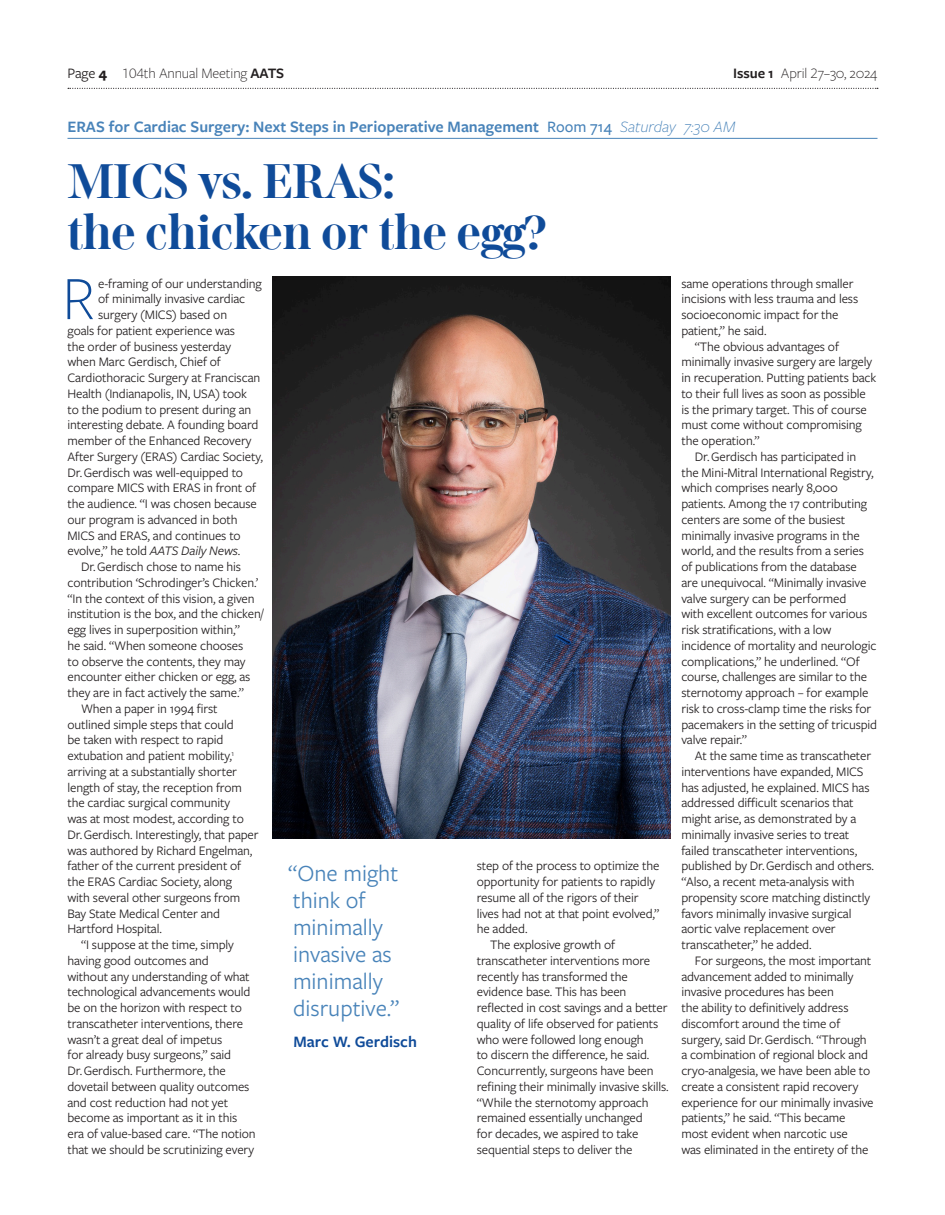
<style>
.page{position:relative;width:945px;height:1215px;background:#fff}
.page>*{position:absolute;margin:0;border:0;box-sizing:border-box;transform-origin:0 0}
.Drop_cap_5_light{font:300 63.9px "Freight Sans Pro";color:#0f4b99}
.Headline_2{font:700 48px/51px "Venti Quattro";letter-spacing:.01em;color:#0f4b99}
.Quote_1{font:24px/27px "Freight Sans Pro";color:#4883b9}
.Bar_Information{font:600 16.5px "Freight Sans Pro";color:#4883b9}
.Quotee_1_copy{font:600 16.5px "Freight Sans Pro";color:#0f4b99}
.t1{font:300 15px "Freight Sans Pro";letter-spacing:-.01em;color:#231f20}
.Body_FREIGHT{font:13.5px/15.8px "Freight Sans Pro";letter-spacing:-.01em;color:#231f20}
.Drop_cap_5_light-2{font:13.5px "Freight Sans Pro";letter-spacing:-.01em;color:#231f20}
.s1{font-weight:400}
.s2{font-weight:700}
.s3{font-weight:600}
.s4{font-weight:500}
.s5{font-weight:300;font-style:italic}
.s6{font-style:italic}
</style>
<div class="page">
<svg style="left:68px;top:88px;width:810px;height:1px"></svg>
<hr style="left:68px;top:138px;width:810px;height:1px;background:#4883b9">
<img style="left:273px;top:276px;width:398px;height:563px">
<p class="t1" style="left:68px;top:63px;width:218px"><span class="s1">Page</span> <span class="s2">4</span> 104th Annual Meeting <span class="s3">AATS</span></p>
<p class="t1" style="left:733px;top:63px;width:146px"><span class="s3">Issue 1</span> April 27–30, 2024</p>
<p class="Bar_Information" style="left:68px;top:115px;width:670px">ERAS for Cardiac Surgery: Next Steps in Perioperative Management <span class="s4">Room 714</span> <span class="s5">Saturday 7:30 AM</span></p>
<p class="Headline_2" style="left:68px;top:155px;width:481px">MICS vs. ERAS:<br>the chicken or the egg?</p>
<p class="Drop_cap_5_light" style="left:62px;top:256px;width:34px">R</p>
<p class="Drop_cap_5_light-2" style="left:98px;top:274px;width:165px">e-framing of our understanding</p>
<p class="Body_FREIGHT" style="left:681px;top:275px;width:178px">same operations through smaller incisions with less trauma and less socioeconomic impact for the patient,” he said.</p>
<p class="Body_FREIGHT" style="left:681px;top:338px;width:196px;text-indent:14px">“The obvious advantages of minimally invasive surgery are largely in recuperation. Putting patients back to their full lives as soon as possible is the primary target. This of course must come without compromising the operation.”</p>
<p class="Body_FREIGHT" style="left:681px;top:448px;width:197px;text-indent:14px">Dr. Gerdisch has participated in<br>the Mini-Mitral International Registry, which comprises nearly 8,000 patients. Among the 17 contributing centers are some of the busiest minimally invasive programs in the world, and the results from a series of publications from the database<br>are unequivocal. “Minimally invasive valve surgery can be performed<br>with excellent outcomes for various risk stratifications, with a low incidence of mortality and neurologic complications,” he underlined. “Of course, challenges are similar to the sternotomy approach – for example risk to cross-clamp time the risks for pacemakers in the setting of tricuspid valve repair.”</p>
<p class="Body_FREIGHT" style="left:681px;top:747px;width:194px;text-indent:14px">At the same time as transcatheter interventions have expanded, MICS has adjusted, he explained. MICS has addressed difficult scenarios that might arise, as demonstrated by a minimally invasive series to treat failed transcatheter interventions, published by Dr. Gerdisch and others. “Also, a recent meta-analysis with propensity score matching distinctly favors minimally invasive surgical aortic valve replacement over transcatheter,” he added.</p>
<p class="Body_FREIGHT" style="left:681px;top:952px;width:194px;text-indent:14px">For surgeons, the most important advancement added to minimally invasive procedures has been<br>the ability to definitively address discomfort around the time of surgery, said Dr. Gerdisch. “Through a combination of regional block and cryo-analgesia, we have been able to create a consistent rapid recovery experience for our minimally invasive patients,” he said. “This became most evident when narcotic use<br>was eliminated in the entirety of the</p>
<p class="Drop_cap_5_light-2" style="left:98px;top:290px;width:149px">of minimally invasive cardiac</p>
<p class="Drop_cap_5_light-2" style="left:98px;top:306px;width:130px">surgery (MICS) based on</p>
<p class="Drop_cap_5_light-2" style="left:68px;top:321px;width:169px">goals for patient experience was</p>
<p class="Drop_cap_5_light-2" style="left:68px;top:337px;width:165px">the order of business yesterday</p>
<p class="Drop_cap_5_light-2" style="left:68px;top:353px;width:155px">when Marc Gerdisch, Chief of</p>
<p class="Drop_cap_5_light-2" style="left:68px;top:369px;width:194px">Cardiothoracic Surgery at Franciscan</p>
<p class="Drop_cap_5_light-2" style="left:68px;top:384px;width:181px">Health (Indianapolis, IN, USA) took</p>
<p class="Drop_cap_5_light-2" style="left:68px;top:400px;width:185px">to the podium to present during an</p>
<p class="Drop_cap_5_light-2" style="left:68px;top:416px;width:193px">interesting debate. A founding board</p>
<p class="Drop_cap_5_light-2" style="left:68px;top:432px;width:186px">member of the Enhanced Recovery</p>
<p class="Drop_cap_5_light-2" style="left:68px;top:447px;width:197px">After Surgery (ERAS) Cardiac Society,</p>
<p class="Drop_cap_5_light-2" style="left:68px;top:463px;width:177px">Dr. Gerdisch was well-equipped to</p>
<p class="Drop_cap_5_light-2" style="left:68px;top:479px;width:190px">compare MICS with ERAS in front of</p>
<p class="Drop_cap_5_light-2" style="left:68px;top:495px;width:191px">the audience. “I was chosen because</p>
<p class="Drop_cap_5_light-2" style="left:68px;top:510px;width:172px">our program is advanced in both</p>
<p class="Drop_cap_5_light-2" style="left:68px;top:526px;width:175px">MICS and ERAS, and continues to</p>
<p class="Drop_cap_5_light-2" style="left:68px;top:542px;width:174px">evolve,” he told <span class="s6">AATS Daily News</span>.</p>
<p class="Body_FREIGHT" style="left:68px;top:558px;width:198px;text-indent:14px">Dr. Gerdisch chose to name his contribution ‘Schrodinger’s Chicken.’ “In the context of this vision, a given institution is the box, and the chicken/ egg lives in superposition within,”<br>he said. “When someone chooses<br>to observe the contents, they may encounter either chicken or egg, as they are in fact actively the same.”</p>
<p class="Body_FREIGHT" style="left:68px;top:700px;width:193px;text-indent:14px">When a paper in 1994 first outlined simple steps that could<br>be taken with respect to rapid extubation and patient mobility,<sup>1 </sup>arriving at a substantially shorter length of stay, the reception from the cardiac surgical community<br>was at most modest, according to<br>Dr. Gerdisch. Interestingly, that paper was authored by Richard Engelman, father of the current president of the ERAS Cardiac Society, along<br>with several other surgeons from<br>Bay State Medical Center and<br>Hartford Hospital.</p>
<p class="Body_FREIGHT" style="left:68px;top:936px;width:190px;text-indent:14px">“I suppose at the time, simply having good outcomes and<br>without any understanding of what technological advancements would be on the horizon with respect to transcatheter interventions, there wasn’t a great deal of impetus<br>for already busy surgeons,” said<br>Dr. Gerdisch. Furthermore, the dovetail between quality outcomes and cost reduction had not yet become as important as it in this era of value-based care. “The notion that we should be scrutinizing every</p>
<p class="Body_FREIGHT" style="left:477px;top:858px;width:184px">step of the process to optimize the opportunity for patients to rapidly resume all of the rigors of their lives had not at that point evolved,” he added.</p>
<p class="Body_FREIGHT" style="left:477px;top:936px;width:193px;text-indent:14px">The explosive growth of transcatheter interventions more recently has transformed the evidence base. This has been reflected in cost savings and a better quality of life observed for patients who were followed long enough<br>to discern the difference, he said.<br>Concurrently, surgeons have been refining their minimally invasive skills. “While the sternotomy approach remained essentially unchanged<br>for decades, we aspired to take sequential steps to deliver the</p>
<p class="Quote_1" style="left:288px;top:858px;width:113px">“One might think of minimally invasive as minimally disruptive.”</p>
<p class="Quotee_1_copy" style="left:294px;top:1030px;width:125px">Marc W. Gerdisch</p>
</div>
